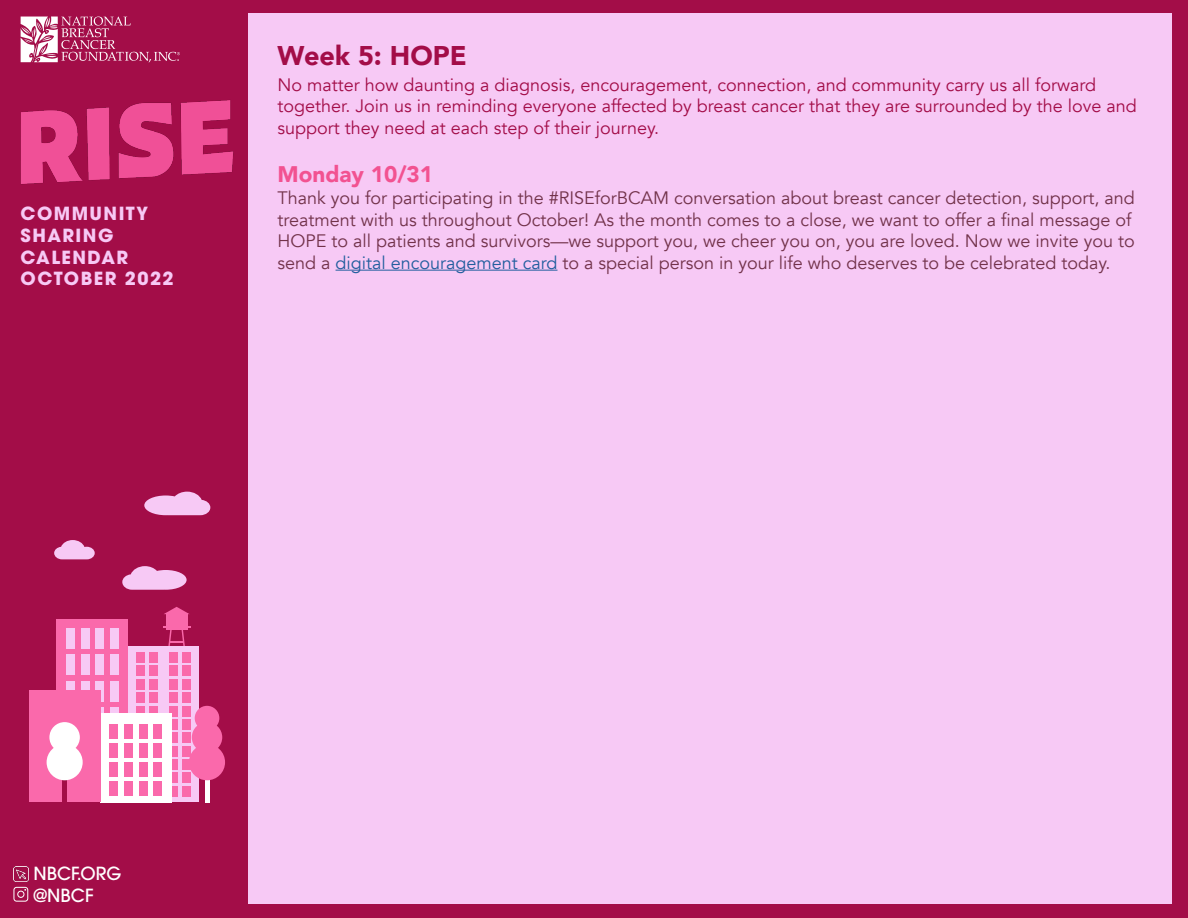
<style>
.page{position:relative;width:1188px;height:918px;background:#a30d48}
.page>*{position:absolute;margin:0;border:0;box-sizing:border-box;transform-origin:0 0}
.t1{font:900 27px "Avenir";color:#a30d48}
.t2{font:900 22.5px "Avenir";color:#f25291}
.t3{font:18px/21.6px "Avenir";color:#72324a}
.t4{font:18px/21.6px "Avenir";color:#a30d48}
.t5{font:700 18px/21.6px "ITC Avant Garde Pro";letter-spacing:.08em;color:#f7c9f5}
.t6{font:500 18px/21.6px "ITC Avant Garde Pro";color:#fff}
.s1{color:#215e9e}
</style>
<div class="page">
<div style="left:248px;top:13px;width:924px;height:891px;background:#f7c9f5"></div>
<hr style="left:336px;top:270px;width:222px;height:1px;background:#215e9e">
<img style="left:21px;top:100px;width:212px;height:85px">
<svg style="left:21px;top:17px;width:159px;height:45px"></svg>
<svg style="left:144px;top:492px;width:66px;height:23px"></svg>
<svg style="left:122px;top:566px;width:65px;height:24px"></svg>
<svg style="left:54px;top:540px;width:41px;height:19px"></svg>
<div style="left:166px;top:613px;width:21px;height:17px;background:#fa69ab"></div>
<svg style="left:164px;top:607px;width:25px;height:7px"></svg>
<svg style="left:163px;top:626px;width:28px;height:21px"></svg>
<div style="left:128px;top:647px;width:71px;height:155px;background:#f7c9f5"></div>
<div style="left:136px;top:692px;width:8px;height:11px;background:#fa69ab"></div>
<div style="left:136px;top:706px;width:8px;height:10px;background:#fa69ab"></div>
<div style="left:136px;top:652px;width:8px;height:11px;background:#fa69ab"></div>
<div style="left:136px;top:666px;width:8px;height:10px;background:#fa69ab"></div>
<div style="left:136px;top:679px;width:8px;height:10px;background:#fa69ab"></div>
<div style="left:149px;top:692px;width:8px;height:11px;background:#fa69ab"></div>
<div style="left:149px;top:706px;width:8px;height:10px;background:#fa69ab"></div>
<div style="left:149px;top:652px;width:8px;height:11px;background:#fa69ab"></div>
<div style="left:149px;top:666px;width:8px;height:10px;background:#fa69ab"></div>
<div style="left:149px;top:679px;width:8px;height:10px;background:#fa69ab"></div>
<div style="left:170px;top:692px;width:8px;height:11px;background:#fa69ab"></div>
<div style="left:170px;top:706px;width:8px;height:10px;background:#fa69ab"></div>
<div style="left:170px;top:719px;width:8px;height:11px;background:#fa69ab"></div>
<div style="left:170px;top:733px;width:8px;height:10px;background:#fa69ab"></div>
<div style="left:170px;top:652px;width:8px;height:11px;background:#fa69ab"></div>
<div style="left:170px;top:666px;width:8px;height:10px;background:#fa69ab"></div>
<div style="left:170px;top:679px;width:8px;height:10px;background:#fa69ab"></div>
<div style="left:170px;top:746px;width:8px;height:10px;background:#fa69ab"></div>
<div style="left:170px;top:759px;width:8px;height:11px;background:#fa69ab"></div>
<div style="left:170px;top:773px;width:8px;height:10px;background:#fa69ab"></div>
<div style="left:170px;top:786px;width:8px;height:11px;background:#fa69ab"></div>
<div style="left:182px;top:692px;width:9px;height:11px;background:#fa69ab"></div>
<div style="left:182px;top:706px;width:9px;height:10px;background:#fa69ab"></div>
<div style="left:182px;top:719px;width:9px;height:11px;background:#fa69ab"></div>
<div style="left:182px;top:733px;width:9px;height:10px;background:#fa69ab"></div>
<div style="left:182px;top:652px;width:9px;height:11px;background:#fa69ab"></div>
<div style="left:182px;top:666px;width:9px;height:10px;background:#fa69ab"></div>
<div style="left:182px;top:679px;width:9px;height:10px;background:#fa69ab"></div>
<div style="left:182px;top:746px;width:9px;height:10px;background:#fa69ab"></div>
<div style="left:182px;top:759px;width:9px;height:11px;background:#fa69ab"></div>
<div style="left:182px;top:773px;width:9px;height:10px;background:#fa69ab"></div>
<div style="left:182px;top:786px;width:9px;height:11px;background:#fa69ab"></div>
<div style="left:57px;top:619px;width:71px;height:167px;background:#fa69ab"></div>
<hr style="left:205px;top:746px;width:4px;height:56px;background:#fff">
<div style="left:189px;top:744px;width:36px;height:36px;background:#fa69ab;border-radius:50%"></div>
<div style="left:192px;top:722px;width:30px;height:31px;background:#fa69ab;border-radius:50%"></div>
<div style="left:195px;top:706px;width:24px;height:24px;background:#fa69ab;border-radius:50%"></div>
<div style="left:66px;top:629px;width:9px;height:20px;background:#f7c9f5"></div>
<div style="left:66px;top:655px;width:9px;height:20px;background:#f7c9f5"></div>
<div style="left:66px;top:681px;width:9px;height:20px;background:#f7c9f5"></div>
<div style="left:81px;top:629px;width:8px;height:20px;background:#f7c9f5"></div>
<div style="left:81px;top:655px;width:8px;height:20px;background:#f7c9f5"></div>
<div style="left:81px;top:681px;width:8px;height:20px;background:#f7c9f5"></div>
<div style="left:96px;top:629px;width:8px;height:20px;background:#f7c9f5"></div>
<div style="left:96px;top:655px;width:8px;height:20px;background:#f7c9f5"></div>
<div style="left:96px;top:681px;width:8px;height:20px;background:#f7c9f5"></div>
<svg style="left:101px;top:707px;width:3px;height:6px"></svg>
<div style="left:110px;top:629px;width:9px;height:20px;background:#f7c9f5"></div>
<div style="left:110px;top:655px;width:9px;height:20px;background:#f7c9f5"></div>
<div style="left:110px;top:681px;width:9px;height:20px;background:#f7c9f5"></div>
<div style="left:110px;top:707px;width:9px;height:20px;background:#f7c9f5"></div>
<div style="left:100px;top:713px;width:72px;height:89px;background:#fff"></div>
<div style="left:110px;top:724px;width:8px;height:15px;background:#fa69ab"></div>
<div style="left:110px;top:743px;width:8px;height:15px;background:#fa69ab"></div>
<div style="left:110px;top:762px;width:8px;height:15px;background:#fa69ab"></div>
<div style="left:110px;top:781px;width:8px;height:15px;background:#fa69ab"></div>
<div style="left:124px;top:724px;width:9px;height:15px;background:#fa69ab"></div>
<div style="left:124px;top:743px;width:9px;height:15px;background:#fa69ab"></div>
<div style="left:124px;top:762px;width:9px;height:15px;background:#fa69ab"></div>
<div style="left:124px;top:781px;width:9px;height:15px;background:#fa69ab"></div>
<div style="left:139px;top:724px;width:8px;height:15px;background:#fa69ab"></div>
<div style="left:139px;top:743px;width:8px;height:15px;background:#fa69ab"></div>
<div style="left:139px;top:762px;width:8px;height:15px;background:#fa69ab"></div>
<div style="left:139px;top:781px;width:8px;height:15px;background:#fa69ab"></div>
<div style="left:154px;top:724px;width:8px;height:15px;background:#fa69ab"></div>
<div style="left:154px;top:743px;width:8px;height:15px;background:#fa69ab"></div>
<div style="left:154px;top:762px;width:8px;height:15px;background:#fa69ab"></div>
<div style="left:154px;top:781px;width:8px;height:15px;background:#fa69ab"></div>
<div style="left:29px;top:690px;width:71px;height:112px;background:#fa69ab"></div>
<hr style="left:63px;top:746px;width:4px;height:56px;background:#a30d47">
<div style="left:47px;top:744px;width:36px;height:36px;background:#fff;border-radius:50%"></div>
<div style="left:49px;top:722px;width:31px;height:31px;background:#fff;border-radius:50%"></div>
<img style="left:14px;top:867px;width:14px;height:15px">
<div style="left:14px;top:887px;width:14px;height:15px;border:1px solid #fff;border-radius:3px"></div>
<div style="left:17px;top:891px;width:7px;height:7px;border:1px solid #fff;border-radius:50%"></div>
<p class="t5" style="left:21px;top:203px;width:155px">COMMUNITY<br>SHARING<br>CALENDAR<br>OCTOBER 2022</p>
<h1 class="t1" style="left:278px;top:32px;width:191px">Week 5: HOPE</h1>
<p class="t4" style="left:278px;top:74px;width:861px">No matter how daunting a diagnosis, encouragement, connection, and community carry us all forward together. Join us in reminding everyone affected by breast cancer that they are surrounded by the love and support they need at each step of their journey.</p>
<p class="t2" style="left:278px;top:155px;width:157px">Monday 10/31</p>
<p class="t3" style="left:278px;top:187px;width:859px">Thank you for participating in the #RISEforBCAM conversation about breast cancer detection, support, and treatment with us throughout October! As the month comes to a close, we want to offer a final message of HOPE to all patients and survivors—we support you, we cheer you on, you are loved. Now we invite you to send a <span class="s1">digital encouragement card</span> to a special person in your life who deserves to be celebrated today.</p>
<p class="t6" style="left:33px;top:863px;width:89px">NBCF.ORG @NBCF</p>
</div>
